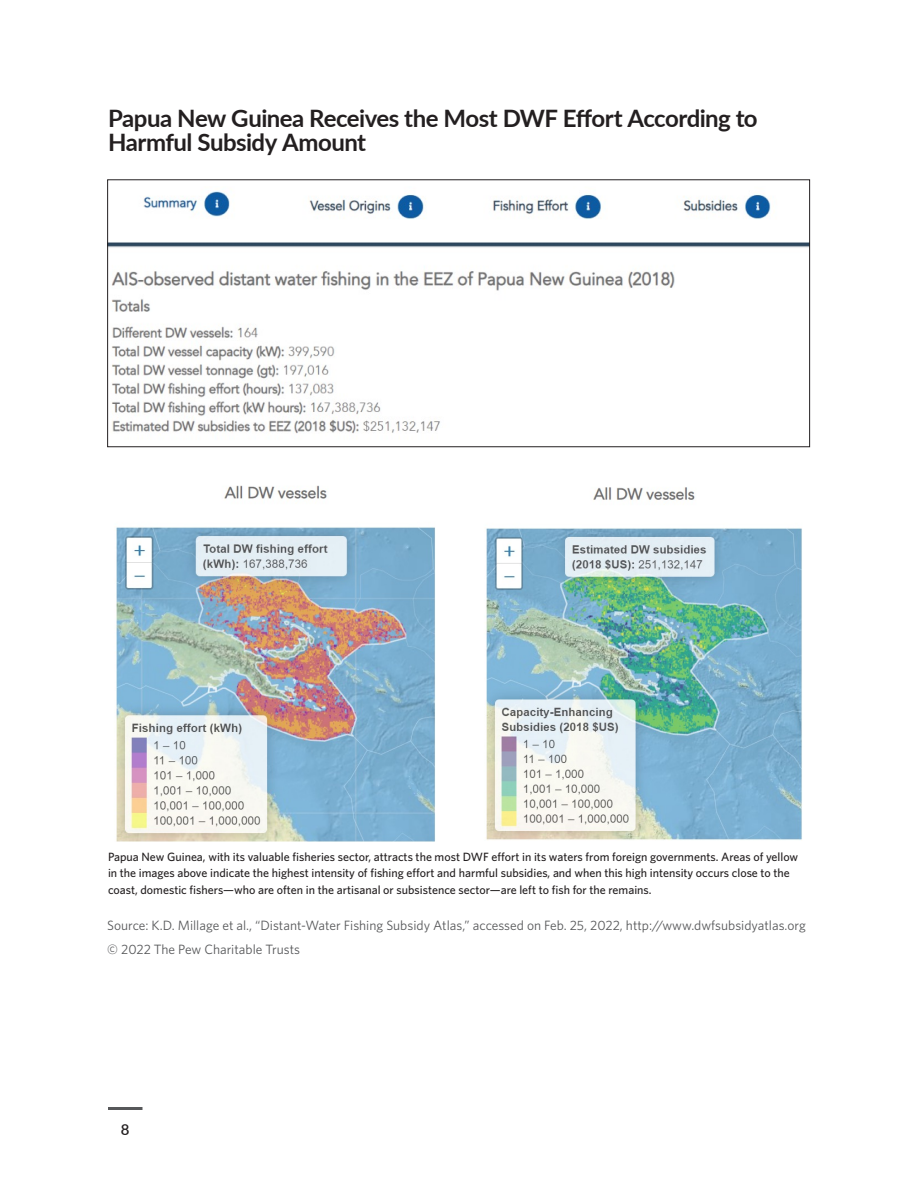
<style>
.page{position:relative;width:918px;height:1188px;background:#fff}
.page>*{position:absolute;margin:0;border:0;box-sizing:border-box;transform-origin:0 0}
.HED{font:700 24px/24px "Lato";letter-spacing:-.02em;color:#231f20}
.t1{font:600 15px "Lato";color:#231f20}
.Source{font:13.5px "Whitney";color:#57585a}
.Photo_caption{font:500 12px/16.5px "Whitney";color:#231f20}
</style>
<div class="page">
<hr style="left:108px;top:1107px;width:34px;height:3px;background:#57585a">
<img style="left:109px;top:191px;width:699px;height:243px">
<div style="left:107px;top:179px;width:703px;height:268px;border:1px solid #231f20"></div>
<img style="left:116px;top:485px;width:320px;height:356px">
<img style="left:486px;top:487px;width:316px;height:353px">
<p class="HED" style="left:108px;top:106px;width:651px">Papua New Guinea Receives the Most DWF Effort According to<br>Harmful Subsidy Amount</p>
<p class="Photo_caption" style="left:108px;top:848px;width:692px">Papua New Guinea, with its valuable fisheries sector, attracts the most DWF effort in its waters from foreign governments. Areas of yellow in the images above indicate the highest intensity of fishing effort and harmful subsidies, and when this high intensity occurs close to the coast, domestic fishers—who are often in the artisanal or subsistence sector—are left to fish for the remains.</p>
<p class="Source" style="left:107px;top:916px;width:700px">Source: K.D. Millage et al., “Distant-Water Fishing Subsidy Atlas,” accessed on Feb. 25, 2022, http://www.dwfsubsidyatlas.org</p>
<p class="Source" style="left:107px;top:940px;width:194px">© 2022 The Pew Charitable Trusts</p>
<p class="t1" style="left:121px;top:1119px;width:10px">8</p>
</div>
